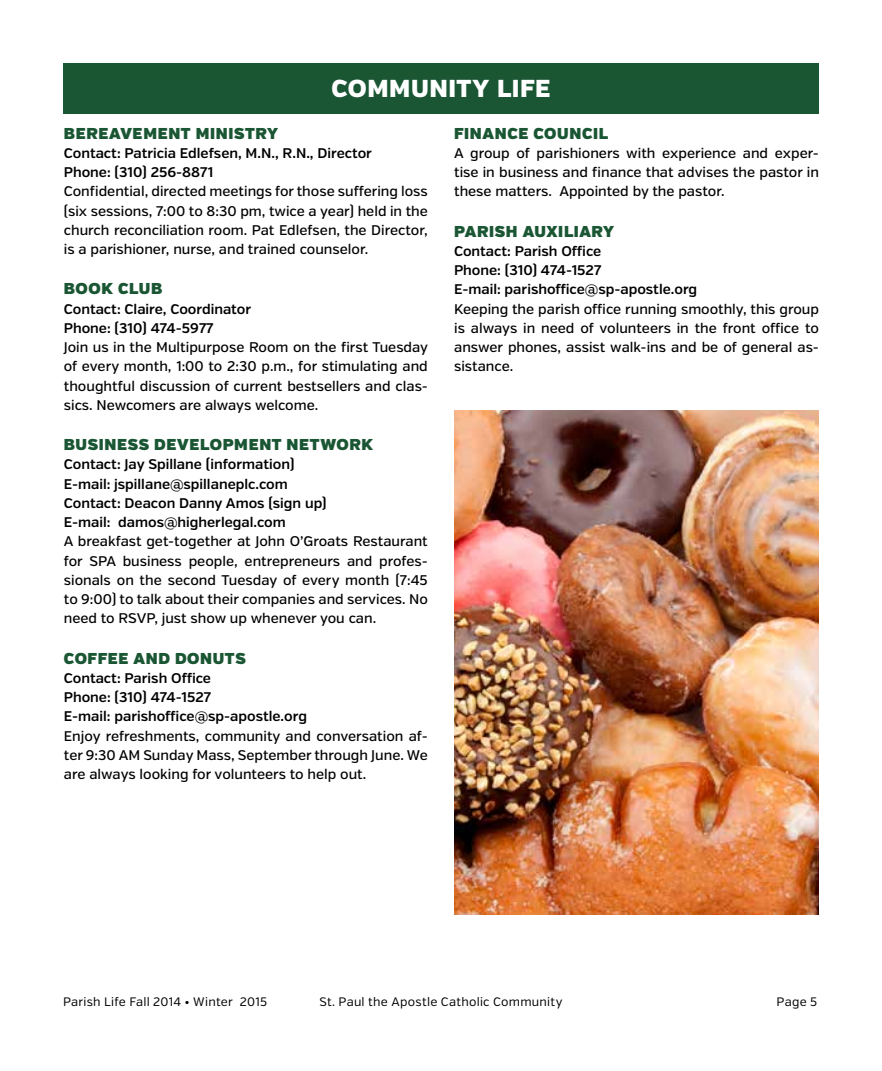
<style>
.page{position:relative;width:882px;height:1071px;background:#fff}
.page>*{position:absolute;margin:0;border:0;box-sizing:border-box;transform-origin:0 0}
.t1{font:900 24.5px "Verb";letter-spacing:.025em;color:#fff}
.t2{font:15.75px "Verb Ultra";letter-spacing:.04em;color:#1a5633}
.t3{font:500 14px/19.2px "Verb";color:#000;text-align:justify}
.t4{font:600 14px/19.2px "Verb";color:#000}
.t5{font:12.25px "Verb";letter-spacing:.02em;color:#000}
</style>
<div class="page">
<div style="left:63px;top:63px;width:756px;height:51px;background:#1b5633"></div>
<img style="left:454px;top:411px;width:365px;height:504px">
<h1 class="t1" style="left:332px;top:73px;width:220px">COMMUNITY LIFE</h1>
<p class="t2" style="left:64px;top:123px;width:216px">BEREAVEMENT MINISTRY</p>
<p class="t4" style="left:64px;top:144px;width:310px">Contact: Patricia Edlefsen, M.N., R.N., Director<br>Phone: (310) 256-8871</p>
<p class="t3" style="left:64px;top:182px;width:366px">Confidential, directed meetings for those suffering loss (six sessions, 7:00 to 8:30 pm, twice a year) held in the church reconciliation room. Pat Edlefsen, the Director, is a parishioner, nurse, and trained counselor.</p>
<p class="t2" style="left:64px;top:279px;width:100px">BOOK CLUB</p>
<p class="t4" style="left:64px;top:299px;width:189px">Contact: Claire, Coordinator<br>Phone: (310) 474-5977</p>
<p class="t3" style="left:64px;top:338px;width:366px">Join us in the Multipurpose Room on the first Tuesday of every month, 1:00 to 2:30 p.m., for stimulating and thoughtful discussion of current bestsellers and clas&shy;sics. Newcomers are always welcome.</p>
<p class="t2" style="left:64px;top:435px;width:311px">BUSINESS DEVELOPMENT NETWORK</p>
<p class="t4" style="left:64px;top:455px;width:264px">Contact: Jay Spillane (information)<br>E-mail: jspillane@spillaneplc.com Contact: Deacon Danny Amos (sign up)<br>E-mail: damos@higherlegal.com</p>
<p class="t3" style="left:64px;top:532px;width:365px">A breakfast get-together at John O’Groats Restaurant for SPA business people, entrepreneurs and profes&shy;sionals on the second Tuesday of every month (7:45 to 9:00) to talk about their companies and services. No need to RSVP, just show up whenever you can.</p>
<p class="t2" style="left:64px;top:648px;width:35px">COFFEE</p>
<p class="t2" style="left:133px;top:648px;width:113px">AND DONUTS</p>
<p class="t4" style="left:64px;top:669px;width:245px">Contact: Parish Office<br>Phone: (310) 474-1527<br>E-mail: parishoffice@sp-apostle.org</p>
<p class="t3" style="left:64px;top:726px;width:366px">Enjoy refreshments, community and conversation af&shy;ter 9:30 AM Sunday Mass, September through June. We are always looking for volunteers to help out.</p>
<p class="t2" style="left:454px;top:123px;width:104px">FINANCE COUN</p>
<p class="t2" style="left:582px;top:123px;width:28px">CIL</p>
<p class="t3" style="left:454px;top:144px;width:366px">A group of parishioners with experience and exper&shy;tise in business and finance that advises the pastor in these matters. Appointed by the pastor.</p>
<p class="t2" style="left:454px;top:221px;width:162px">PARISH AUXILIARY</p>
<p class="t4" style="left:454px;top:242px;width:245px">Contact: Parish Office<br>Phone: (310) 474-1527<br>E-mail: parishoffice@sp-apostle.org</p>
<p class="t3" style="left:454px;top:299px;width:366px">Keeping the parish office running smoothly, this group is always in need of volunteers in the front office to answer phones, assist walk-ins and be of general as&shy;sistance.</p>
<p class="t5" style="left:63px;top:994px;width:206px">Parish Life Fall 2014 • Winter 2015</p>
<p class="t5" style="left:319px;top:994px;width:245px">St. Paul the Apostle Catholic Community</p>
<p class="t5" style="left:777px;top:994px;width:42px">Page 5</p>
</div>
